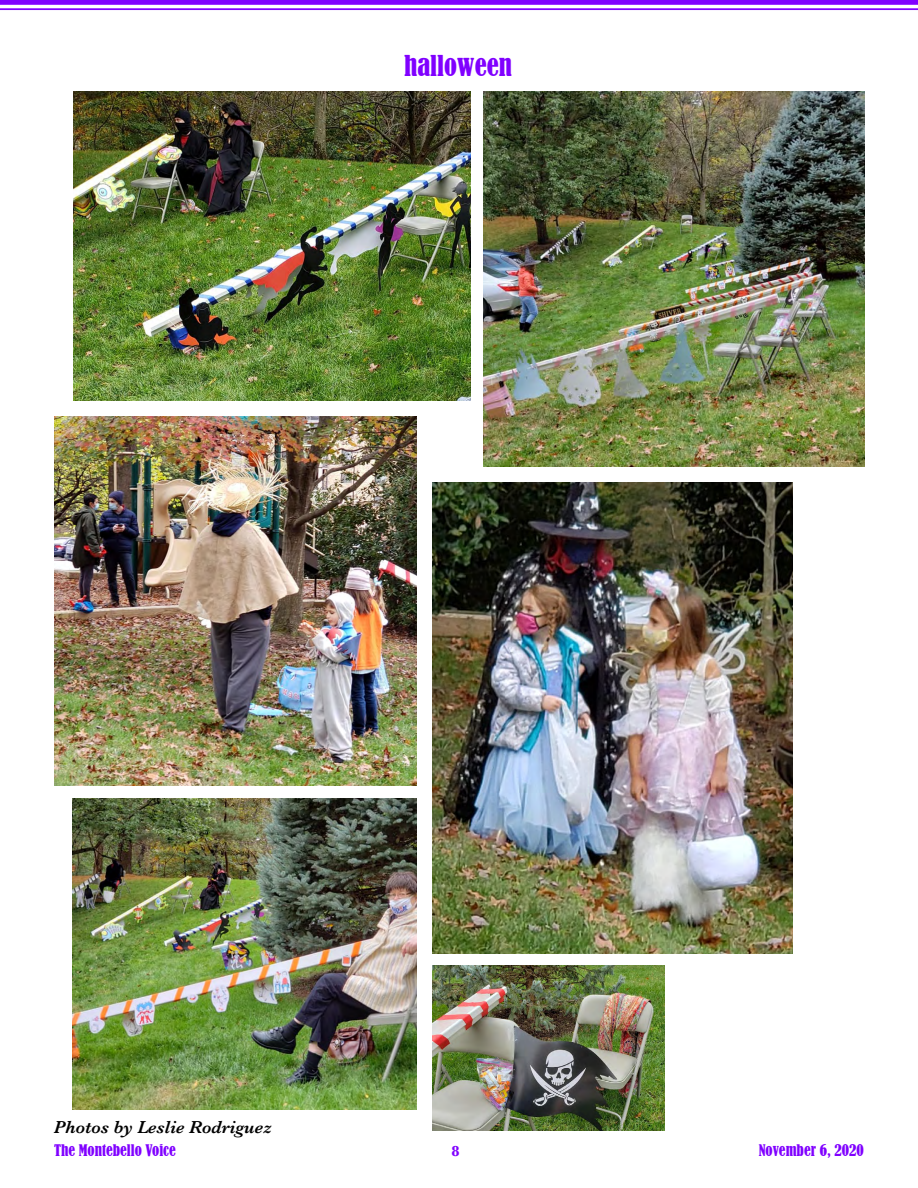
<style>
.page{position:relative;width:918px;height:1188px;background:#fff}
.page>*{position:absolute;margin:0;border:0;box-sizing:border-box;transform-origin:0 0}
.t1{font:condensed 27px "Bernard";color:#8000ff}
.t2{font:italic 600 18px "Baskerville";color:#000}
.t3{font:condensed 15px "Bernard";color:#8000ff}
.t4{font:700 15px "Baskerville";color:#8000ff}
</style>
<div class="page">
<div style="left:0;top:0;width:918px;height:5px;background:#8000ff"></div>
<hr style="left:0;top:8px;width:918px;height:2px;background:#8000ff">
<img style="left:73px;top:92px;width:398px;height:308px">
<img style="left:54px;top:417px;width:362px;height:369px">
<img style="left:432px;top:482px;width:360px;height:472px">
<img style="left:432px;top:966px;width:233px;height:165px">
<img style="left:73px;top:799px;width:343px;height:310px">
<img style="left:483px;top:92px;width:381px;height:375px">
<h1 class="t1" style="left:404px;top:50px;width:109px">halloween</h1>
<p class="t2" style="left:54px;top:1115px;width:220px">Photos by Leslie Rodriguez</p>
<p class="t3" style="left:54px;top:1141px;width:123px">The Montebello Voice</p>
<p class="t4" style="left:452px;top:1140px;width:10px">8</p>
<p class="t3" style="left:759px;top:1141px;width:107px">November 6, 2020</p>
</div>
